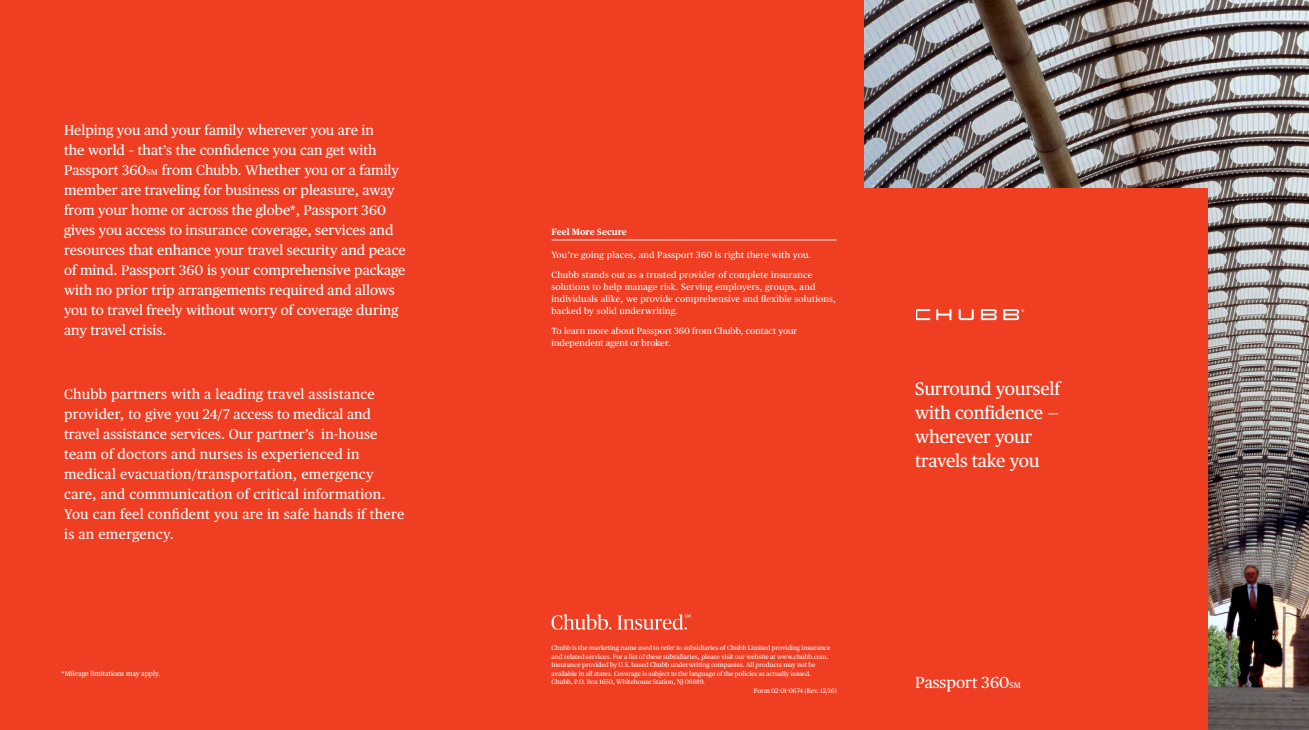
<style>
.page{position:relative;width:1309px;height:730px;background:#fff}
.page>*{position:absolute;margin:0;border:0;box-sizing:border-box;transform-origin:0 0}
.t1{font:18px/24px "Chubb Publico Text";letter-spacing:-.01em;color:#fff}
.t2{font:16px "Chubb Publico Text";color:#fff}
.t3{font:14px/20px "Chubb Publico Text";color:#fff}
.t4{font:14px/20px "Chubb Publico Text";letter-spacing:.02em;color:#fff}
.t5{font:9px/12px "Chubb Publico Text";letter-spacing:.02em;color:#fff}
.t6{font:9px/12px "Chubb Publico Text";color:#fff}
.t7{font:700 9px "Chubb Publico Text";color:#fff}
.t8{font:7px "Chubb Publico Text";color:#fff}
.t9{font:6.5px "Chubb Publico Text";color:#fff}
.s1{font-size:8.2px}
</style>
<div class="page">
<img style="left:863px;top:0;width:445px;height:730px">
<div style="left:0;top:0;width:863px;height:730px;background:#ef3e22"></div>
<div style="left:863px;top:188px;width:344px;height:542px;background:#ef3e22"></div>
<svg style="left:916px;top:309px;width:107px;height:11px"></svg>
<hr style="left:551px;top:239px;width:285px;height:1px;background:#fff">
<svg style="left:551px;top:614px;width:60px;height:15px"></svg>
<svg style="left:617px;top:614px;width:73px;height:15px"></svg>
<p class="t3" style="left:64px;top:119px;width:343px">Helping you and your family wherever you are in<br>the world – that’s the confidence you can get with Passport 360<span class="s1">SM</span> from Chubb. Whether you or a family member are traveling for business or pleasure, away from your home or across the globe*, Passport 360 gives you access to insurance coverage, services and resources that enhance your travel security and peace of mind. Passport 360 is your comprehensive package with no prior trip arrangements required and allows you to travel freely without worry of coverage during any travel crisis.</p>
<p class="t4" style="left:64px;top:383px;width:342px">Chubb partners with a leading travel assistance provider, to give you 24/7 access to medical and travel assistance services. Our partner’s in-house team of doctors and nurses is experienced in medical evacuation/transportation, emergency care, and communication of critical information.<br>You can feel confident you are in safe hands if there is an emergency.</p>
<p class="t8" style="left:61px;top:668px;width:100px">*Mileage limitations may apply.</p>
<p class="t7" style="left:551px;top:225px;width:77px">Feel More Secure</p>
<p class="t5" style="left:551px;top:248px;width:261px">You’re going places, and Passport 360 is right there with you.</p>
<p class="t5" style="left:551px;top:268px;width:286px">Chubb stands out as a trusted provider of complete insurance solutions to help manage risk. Serving employers, groups, and individuals alike, we provide comprehensive and flexible solutions, backed by solid underwriting.</p>
<p class="t6" style="left:551px;top:324px;width:247px">To learn more about Passport 360 from Chubb, contact your independent agent or broker.</p>
<p class="t1" style="left:914px;top:376px;width:146px">Surround yourself with confidence — wherever your travels take you</p>
<p class="t9" style="left:551px;top:643px;width:280px">Chubb is the marketing name used to refer to subsidiaries of Chubb Limited providing insurance</p>
<p class="t9" style="left:551px;top:651px;width:278px">and related services. For a list of these subsidiaries, please visit our website at www.chubb.com.</p>
<p class="t9" style="left:551px;top:660px;width:265px">Insurance provided by U.S. based Chubb underwriting companies. All products may not be</p>
<p class="t9" style="left:551px;top:668px;width:261px">available in all states. Coverage is subject to the language of the policies as actually issued.</p>
<p class="t9" style="left:551px;top:677px;width:155px">Chubb, P.O. Box 1650, Whitehouse Station, NJ 08889.</p>
<p class="t9" style="left:753px;top:685px;width:84px">Form 02-01-0674 (Rev. 12/16)</p>
<p class="t2" style="left:914px;top:670px;width:107px">Passport 360<span class="s1">SM</span></p>
</div>
